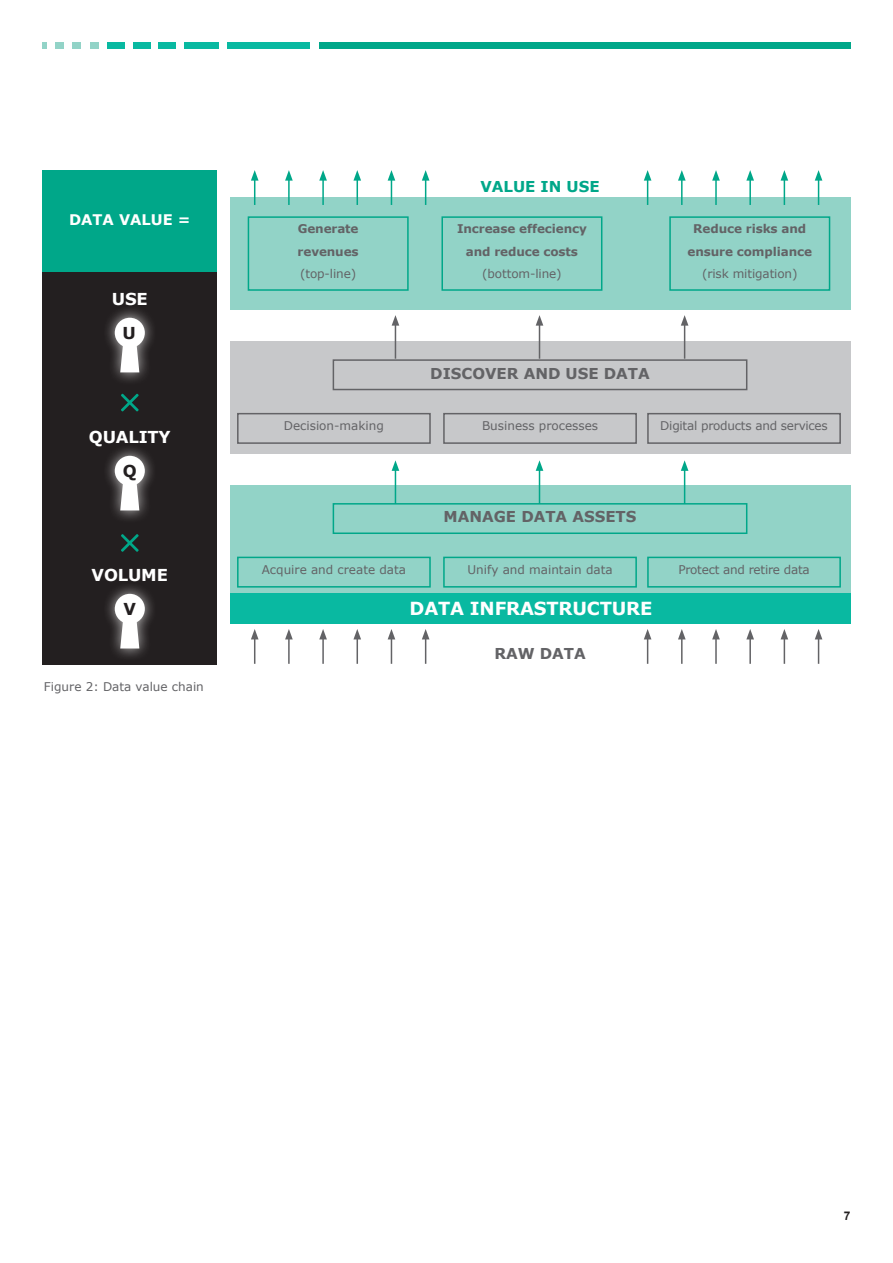
<style>
.page{position:relative;width:893px;height:1263px;background:#fff}
.page>*{position:absolute;margin:0;border:0;box-sizing:border-box;transform-origin:0 0}
.t1{font:700 18px "Verdana";letter-spacing:-.01em;color:#fff}
.t2{font:700 16.5px "Verdana";letter-spacing:-.01em;color:#fff}
.t3{font:700 16.5px "Verdana";color:#231f20}
.t4{font:700 15px "Verdana";color:#636366}
.t5{font:700 15px "Verdana";color:#00a789}
.t6{font:700 14.7px "Verdana";color:#fff}
.t7{font:12px "Verdana";color:#636366}
.t8{font:700 12px/22.5px "Verdana";letter-spacing:-.01em;color:#636366;text-align:center}
.t9{font:12px "Verdana";letter-spacing:-.02em;color:#636366}
.t10{font:700 12px "Arial";color:#231f20}
</style>
<div class="page">
<svg style="left:43px;top:43px;width:4px;height:6px"></svg>
<div style="left:90px;top:43px;width:8px;height:6px;background:#92d3c7"></div>
<div style="left:55px;top:43px;width:9px;height:6px;background:#92d3c7"></div>
<div style="left:73px;top:43px;width:8px;height:6px;background:#92d3c7"></div>
<div style="left:107px;top:43px;width:17px;height:6px;background:#09b9a1"></div>
<div style="left:133px;top:43px;width:17px;height:6px;background:#09b9a1"></div>
<div style="left:159px;top:43px;width:17px;height:6px;background:#09b9a1"></div>
<div style="left:185px;top:43px;width:34px;height:6px;background:#09b9a1"></div>
<div style="left:228px;top:43px;width:82px;height:6px;background:#09b9a1"></div>
<div style="left:319px;top:43px;width:531px;height:6px;background:#00a789"></div>
<div style="left:43px;top:170px;width:174px;height:456px;background:#00a789"></div>
<div style="left:43px;top:272px;width:174px;height:392px;background:#231f20"></div>
<div style="left:230px;top:197px;width:620px;height:113px;background:#92d3c7"></div>
<div style="left:230px;top:341px;width:620px;height:113px;background:#c7c8ca"></div>
<div style="left:230px;top:485px;width:620px;height:113px;background:#92d3c7"></div>
<div style="left:248px;top:216px;width:161px;height:75px;border:2px solid #00a789"></div>
<div style="left:237px;top:413px;width:194px;height:31px;border:2px solid #636366"></div>
<div style="left:237px;top:557px;width:194px;height:31px;border:2px solid #00a789"></div>
<div style="left:443px;top:413px;width:194px;height:31px;border:2px solid #636366"></div>
<div style="left:443px;top:557px;width:194px;height:31px;border:2px solid #00a789"></div>
<div style="left:333px;top:359px;width:414px;height:31px;border:2px solid #636366"></div>
<div style="left:333px;top:503px;width:414px;height:31px;border:2px solid #00a789"></div>
<div style="left:647px;top:413px;width:194px;height:31px;border:2px solid #636366"></div>
<div style="left:647px;top:557px;width:194px;height:31px;border:2px solid #00a789"></div>
<div style="left:441px;top:216px;width:161px;height:75px;border:2px solid #00a789"></div>
<div style="left:669px;top:216px;width:161px;height:75px;border:2px solid #00a789"></div>
<svg style="left:251px;top:629px;width:8px;height:35px"></svg>
<hr style="left:288px;top:637px;width:2px;height:27px;background:#636366">
<svg style="left:285px;top:629px;width:8px;height:10px"></svg>
<hr style="left:322px;top:637px;width:2px;height:27px;background:#636366">
<svg style="left:319px;top:629px;width:8px;height:10px"></svg>
<svg style="left:353px;top:629px;width:8px;height:35px"></svg>
<svg style="left:388px;top:629px;width:7px;height:35px"></svg>
<svg style="left:422px;top:629px;width:7px;height:35px"></svg>
<svg style="left:251px;top:170px;width:8px;height:35px"></svg>
<hr style="left:288px;top:178px;width:2px;height:27px;background:#00a789">
<svg style="left:285px;top:170px;width:8px;height:11px"></svg>
<hr style="left:322px;top:178px;width:2px;height:27px;background:#00a789">
<svg style="left:319px;top:170px;width:8px;height:11px"></svg>
<svg style="left:353px;top:170px;width:8px;height:35px"></svg>
<svg style="left:388px;top:170px;width:7px;height:35px"></svg>
<svg style="left:422px;top:170px;width:7px;height:35px"></svg>
<hr style="left:395px;top:468px;width:1px;height:36px;background:#00a789">
<svg style="left:392px;top:460px;width:7px;height:11px"></svg>
<hr style="left:684px;top:468px;width:1px;height:36px;background:#00a789">
<svg style="left:681px;top:460px;width:7px;height:11px"></svg>
<hr style="left:539px;top:468px;width:1px;height:36px;background:#00a789">
<svg style="left:536px;top:460px;width:7px;height:11px"></svg>
<hr style="left:395px;top:323px;width:1px;height:36px;background:#636366">
<svg style="left:392px;top:315px;width:7px;height:11px"></svg>
<hr style="left:684px;top:323px;width:1px;height:36px;background:#636366">
<svg style="left:681px;top:315px;width:7px;height:11px"></svg>
<hr style="left:539px;top:323px;width:1px;height:36px;background:#636366">
<svg style="left:536px;top:315px;width:7px;height:11px"></svg>
<svg style="left:644px;top:629px;width:7px;height:35px"></svg>
<hr style="left:681px;top:637px;width:2px;height:27px;background:#636366">
<svg style="left:678px;top:629px;width:8px;height:10px"></svg>
<hr style="left:715px;top:637px;width:2px;height:27px;background:#636366">
<svg style="left:712px;top:629px;width:8px;height:10px"></svg>
<hr style="left:749px;top:637px;width:2px;height:27px;background:#636366">
<svg style="left:746px;top:629px;width:8px;height:10px"></svg>
<svg style="left:780px;top:629px;width:8px;height:35px"></svg>
<svg style="left:815px;top:629px;width:7px;height:35px"></svg>
<svg style="left:644px;top:170px;width:7px;height:35px"></svg>
<hr style="left:681px;top:178px;width:2px;height:27px;background:#00a789">
<svg style="left:678px;top:170px;width:8px;height:11px"></svg>
<hr style="left:715px;top:178px;width:2px;height:27px;background:#00a789">
<svg style="left:712px;top:170px;width:8px;height:11px"></svg>
<hr style="left:749px;top:178px;width:2px;height:27px;background:#00a789">
<svg style="left:746px;top:170px;width:8px;height:11px"></svg>
<svg style="left:780px;top:170px;width:8px;height:35px"></svg>
<svg style="left:815px;top:170px;width:7px;height:35px"></svg>
<div style="left:102px;top:305px;width:55px;height:81px;background:#fff;opacity:.75"></div>
<svg style="left:120px;top:345px;width:19px;height:27px"></svg>
<div style="left:115px;top:318px;width:30px;height:30px;background:#fff;border-radius:50%"></div>
<div style="left:102px;top:443px;width:55px;height:81px;background:#fff;opacity:.75"></div>
<svg style="left:120px;top:483px;width:19px;height:27px"></svg>
<div style="left:115px;top:456px;width:30px;height:30px;background:#fff;border-radius:50%"></div>
<div style="left:102px;top:581px;width:55px;height:81px;background:#fff;opacity:.75"></div>
<svg style="left:120px;top:621px;width:19px;height:27px"></svg>
<div style="left:115px;top:594px;width:30px;height:30px;background:#fff;border-radius:50%"></div>
<svg style="left:121px;top:394px;width:18px;height:17px"></svg>
<svg style="left:121px;top:534px;width:18px;height:18px"></svg>
<div style="left:230px;top:593px;width:620px;height:31px;background:#09b9a1"></div>
<p class="t6" style="left:69px;top:210px;width:123px">DATA VALUE =</p>
<h2 class="t2" style="left:112px;top:288px;width:37px">USE</h2>
<h2 class="t3" style="left:123px;top:322px;width:15px">U</h2>
<h2 class="t2" style="left:89px;top:426px;width:83px">QUALITY</h2>
<h2 class="t3" style="left:123px;top:461px;width:15px">Q</h2>
<h2 class="t2" style="left:92px;top:564px;width:78px">VOLUME</h2>
<h2 class="t3" style="left:124px;top:599px;width:14px">V</h2>
<p class="t7" style="left:44px;top:679px;width:161px">Figure 2: Data value chain</p>
<p class="t8" style="left:298px;top:218px;width:63px;text-align:left">Generate revenues</p>
<p class="t7" style="left:300px;top:266px;width:58px">(top-line)</p>
<p class="t5" style="left:480px;top:177px;width:121px">VALUE IN USE</p>
<p class="t8" style="left:457px;top:218px;width:131px">Increase effeciency and reduce costs</p>
<p class="t7" style="left:482px;top:266px;width:81px">(bottom-line)</p>
<p class="t8" style="left:687px;top:218px;width:126px">Reduce risks and ensure compliance</p>
<p class="t7" style="left:702px;top:266px;width:97px">(risk mitigation)</p>
<p class="t7" style="left:284px;top:418px;width:102px">Decision-making</p>
<p class="t4" style="left:430px;top:363px;width:221px">DISCOVER AND USE DATA</p>
<p class="t7" style="left:482px;top:418px;width:118px">Business processes</p>
<p class="t9" style="left:660px;top:418px;width:169px">Digital products and services</p>
<p class="t7" style="left:262px;top:562px;width:146px">Acquire and create data</p>
<p class="t4" style="left:444px;top:507px;width:194px">MANAGE DATA ASSETS</p>
<p class="t7" style="left:467px;top:562px;width:147px">Unify and maintain data</p>
<h1 class="t1" style="left:410px;top:597px;width:244px">DATA INFRASTRUCTURE</h1>
<p class="t4" style="left:494px;top:643px;width:93px">RAW DATA</p>
<p class="t9" style="left:678px;top:562px;width:133px">Protect and retire data</p>
<p class="t10" style="left:844px;top:1208px;width:8px">7</p>
</div>
